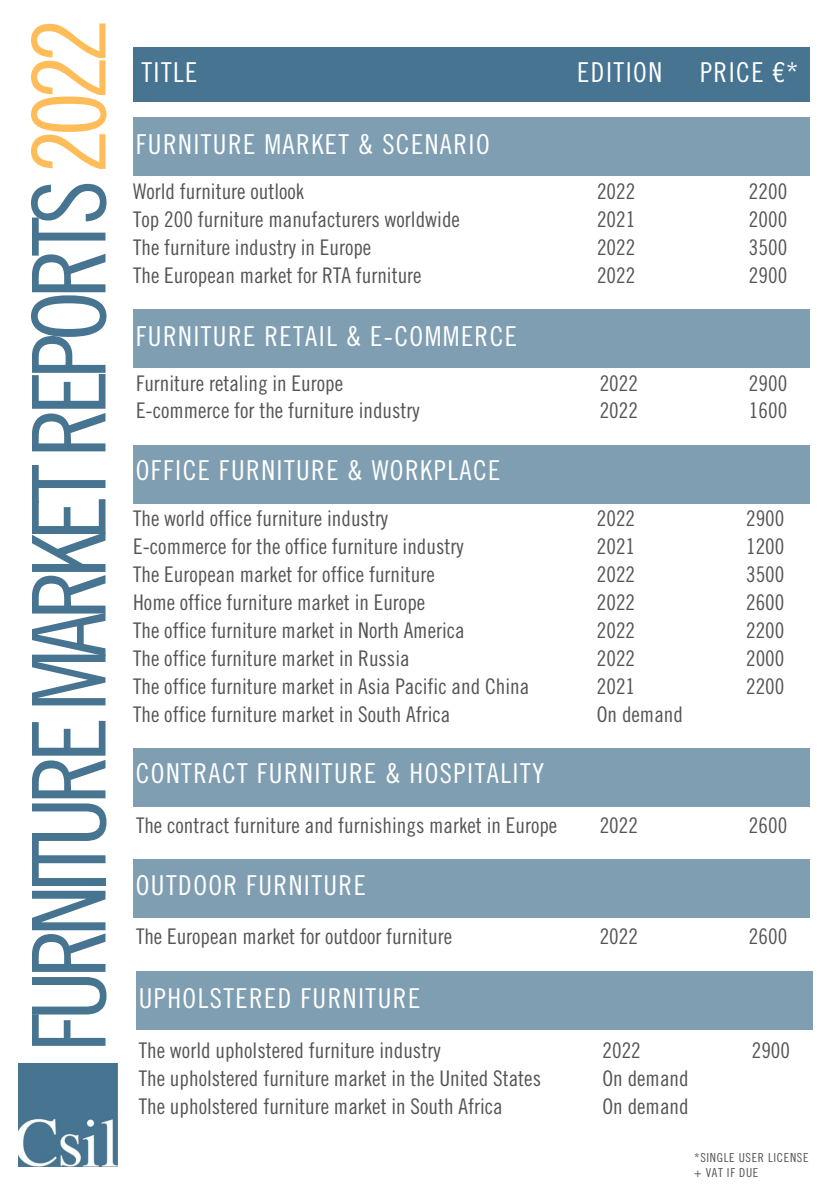
<style>
.page{position:relative;width:839px;height:1191px;background:#fff}
.page>*{position:absolute;margin:0;border:0;box-sizing:border-box;transform-origin:0 0}
.t1{font:101.8px "Trade Gothic LT Std Cn 18";letter-spacing:-.08em;color:#477491}
.t2{font:27.4px "Trade Gothic LT Std Cn 18";letter-spacing:.05em;color:#fff}
.t3{font:21.6px "Trade Gothic LT Std Cn 18";color:#545454}
.t4{font:12.4px "Trade Gothic LT Std Cn 18";letter-spacing:.05em;color:#545454}
.s1{color:#ffbd59}
</style>
<div class="page">
<img style="left:19px;top:1064px;width:99px;height:102px">
<div style="left:133px;top:118px;width:676px;height:58px;background:#7f9eb2"></div>
<div style="left:133px;top:47px;width:676px;height:54px;background:#477491"></div>
<div style="left:133px;top:309px;width:676px;height:59px;background:#7f9eb2"></div>
<div style="left:133px;top:445px;width:676px;height:59px;background:#7f9eb2"></div>
<div style="left:133px;top:748px;width:676px;height:59px;background:#7f9eb2"></div>
<div style="left:133px;top:860px;width:676px;height:58px;background:#7f9eb2"></div>
<div style="left:136px;top:971px;width:676px;height:59px;background:#7f9eb2"></div>
<p class="t1" style="left:32px;top:1053px;width:1036px;rotate:-90deg">FURNITUREMARKETREPORTS<span class="s1">2022</span></p>
<p class="t2" style="left:141px;top:62px;width:57px">TITLE</p>
<p class="t2" style="left:577px;top:62px;width:86px">EDITION</p>
<p class="t2" style="left:700px;top:62px;width:100px">PRICE €*</p>
<p class="t2" style="left:136px;top:134px;width:355px">FURNITURE MARKET &amp; SCENARIO</p>
<p class="t3" style="left:133px;top:183px;width:173px">World furniture outlook</p>
<p class="t3" style="left:133px;top:211px;width:328px">Top 200 furniture manufacturers worldwide</p>
<p class="t3" style="left:133px;top:239px;width:240px">The furniture industry in Europe</p>
<p class="t3" style="left:133px;top:267px;width:290px">The European market for RTA furniture</p>
<p class="t2" style="left:136px;top:326px;width:383px">FURNITURE RETAIL &amp; E-COMMERCE</p>
<p class="t3" style="left:136px;top:375px;width:208px">Furniture retaling in Europe</p>
<p class="t3" style="left:136px;top:403px;width:285px">E-commerce for the furniture industry</p>
<p class="t2" style="left:136px;top:460px;width:366px">OFFICE FURNITURE &amp; WORKPLACE</p>
<p class="t3" style="left:133px;top:511px;width:256px">The world office furniture industry</p>
<p class="t3" style="left:133px;top:539px;width:332px">E-commerce for the office furniture industry</p>
<p class="t3" style="left:133px;top:566px;width:303px">The European market for office furniture</p>
<p class="t3" style="left:133px;top:594px;width:293px">Home office furniture market in Europe</p>
<p class="t3" style="left:133px;top:622px;width:333px">The office furniture market in North America</p>
<p class="t3" style="left:133px;top:650px;width:278px">The office furniture market in Russia</p>
<p class="t3" style="left:133px;top:678px;width:397px">The office furniture market in Asia Pacific and China</p>
<p class="t3" style="left:133px;top:706px;width:319px">The office furniture market in South Africa</p>
<p class="t2" style="left:136px;top:764px;width:410px">CONTRACT FURNITURE &amp; HOSPITALITY</p>
<p class="t3" style="left:597px;top:183px;width:40px">2022</p>
<p class="t3" style="left:597px;top:211px;width:40px">2021</p>
<p class="t3" style="left:597px;top:239px;width:40px">2022</p>
<p class="t3" style="left:597px;top:267px;width:40px">2022</p>
<p class="t3" style="left:599px;top:375px;width:40px">2022</p>
<p class="t3" style="left:599px;top:403px;width:40px">2022</p>
<p class="t3" style="left:597px;top:511px;width:40px">2022</p>
<p class="t3" style="left:597px;top:539px;width:40px">2021</p>
<p class="t3" style="left:597px;top:566px;width:40px">2022</p>
<p class="t3" style="left:597px;top:594px;width:40px">2022</p>
<p class="t3" style="left:597px;top:622px;width:40px">2022</p>
<p class="t3" style="left:597px;top:650px;width:40px">2022</p>
<p class="t3" style="left:597px;top:678px;width:40px">2021</p>
<p class="t3" style="left:597px;top:706px;width:88px">On demand</p>
<p class="t3" style="left:749px;top:183px;width:40px">2200</p>
<p class="t3" style="left:749px;top:211px;width:40px">2000</p>
<p class="t3" style="left:749px;top:239px;width:40px">3500</p>
<p class="t3" style="left:749px;top:267px;width:40px">2900</p>
<p class="t3" style="left:749px;top:375px;width:40px">2900</p>
<p class="t3" style="left:749px;top:403px;width:40px">1600</p>
<p class="t3" style="left:746px;top:511px;width:40px">2900</p>
<p class="t3" style="left:746px;top:539px;width:40px">1200</p>
<p class="t3" style="left:746px;top:566px;width:40px">3500</p>
<p class="t3" style="left:746px;top:594px;width:40px">2600</p>
<p class="t3" style="left:746px;top:622px;width:40px">2200</p>
<p class="t3" style="left:746px;top:650px;width:40px">2000</p>
<p class="t3" style="left:746px;top:678px;width:40px">2200</p>
<p class="t3" style="left:136px;top:817px;width:423px">The contract furniture and furnishings market in Europe</p>
<p class="t3" style="left:599px;top:817px;width:40px">2022</p>
<p class="t3" style="left:749px;top:817px;width:40px">2600</p>
<p class="t2" style="left:136px;top:875px;width:231px">OUTDOOR FURNITURE</p>
<p class="t3" style="left:136px;top:929px;width:317px">The European market for outdoor furniture</p>
<p class="t3" style="left:599px;top:929px;width:40px">2022</p>
<p class="t3" style="left:749px;top:929px;width:40px">2600</p>
<p class="t2" style="left:139px;top:988px;width:283px">UPHOLSTERED FURNITURE</p>
<p class="t3" style="left:139px;top:1042px;width:303px">The world upholstered furniture industry</p>
<p class="t3" style="left:139px;top:1070px;width:403px">The upholstered furniture market in the United States</p>
<p class="t3" style="left:139px;top:1098px;width:365px">The upholstered furniture market in South Africa</p>
<p class="t3" style="left:602px;top:1042px;width:40px">2022</p>
<p class="t3" style="left:602px;top:1070px;width:88px">On demand</p>
<p class="t3" style="left:602px;top:1098px;width:88px">On demand</p>
<p class="t3" style="left:751px;top:1042px;width:40px">2900</p>
<p class="t4" style="left:694px;top:1153px;width:116px">*SINGLE USER LICENSE</p>
<p class="t4" style="left:694px;top:1168px;width:66px">+ VAT IF DUE</p>
</div>
